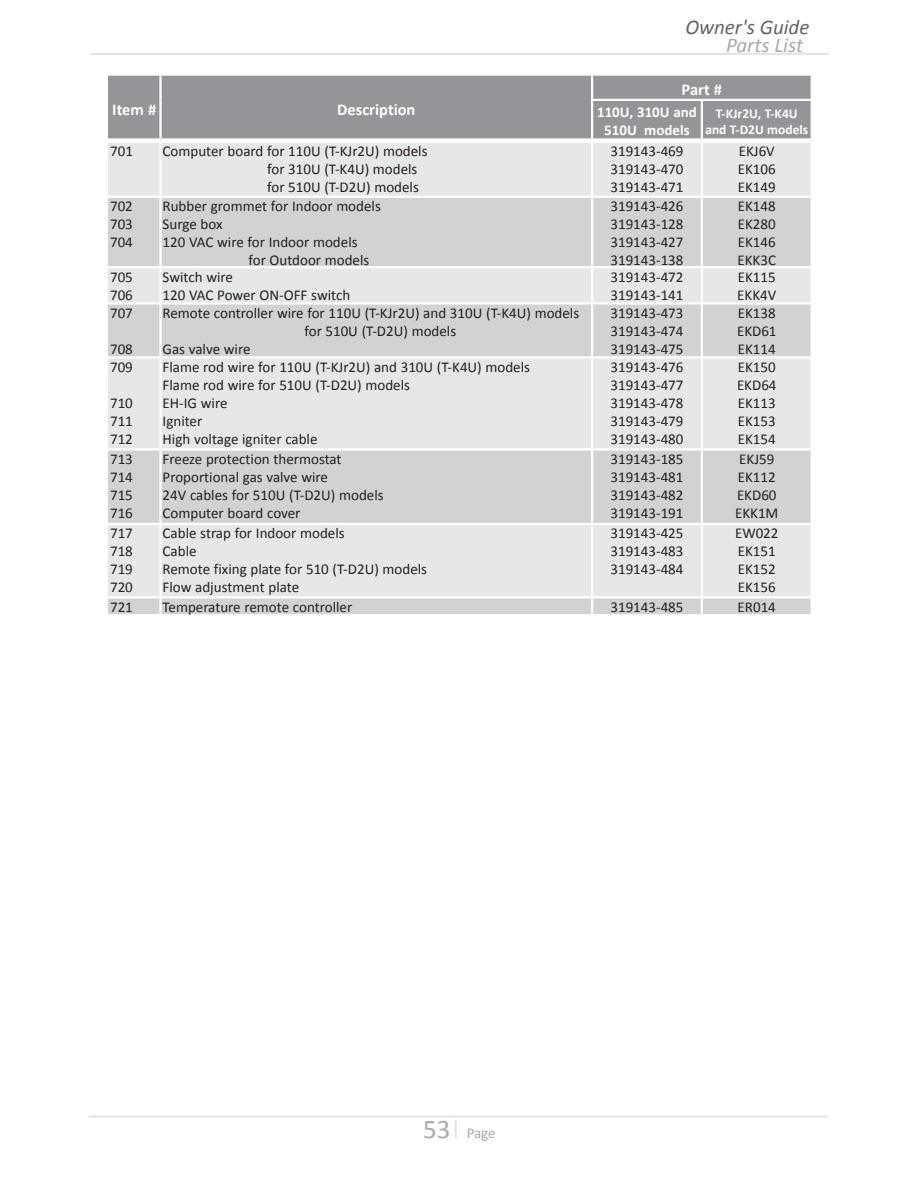
<style>
.page{position:relative;width:918px;height:1188px;background:#fff}
.page>*{position:absolute;margin:0;border:0;box-sizing:border-box;transform-origin:0 0}
.t1{font:italic 21px "Calibri";color:#636366}
.t2{font:italic 21px "Calibri";color:#a8a9ad}
.t3{font:700 16.5px "Calibri";color:#fff}
.t4{font:15px/18px "Calibri";color:#231f20;text-align:justify}
.t5{font:700 15px/18px "Calibri";color:#fff;text-align:center}
.t6{font:15px "Calibri";color:#a8a9ad}
.t7{font:700 13.5px/16.2px "Calibri";color:#fff;text-align:center}
.s1{font-size:27px}
</style>
<div class="page">
<hr style="left:88px;top:1116px;width:740px;height:1px;background:#dcdddf">
<svg style="left:455px;top:1120px;width:2px;height:19px"></svg>
<hr style="left:90px;top:53px;width:739px;height:2px;background:#dcdddf">
<div style="left:108px;top:76px;width:703px;height:62px;background:#939598"></div>
<div style="left:108px;top:143px;width:703px;height:53px;background:#e6e7e9"></div>
<svg style="left:108px;top:198px;width:703px;height:416px;background:#d9d9db"></svg>
<div style="left:108px;top:525px;width:703px;height:71px;background:#e6e7e9"></div>
<hr style="left:159px;top:143px;width:3px;height:53px;background:#fff">
<hr style="left:591px;top:268px;width:2px;height:34px;background:#fff">
<hr style="left:701px;top:268px;width:2px;height:34px;background:#fff">
<hr style="left:591px;top:358px;width:2px;height:90px;background:#fff">
<hr style="left:701px;top:358px;width:2px;height:90px;background:#fff">
<hr style="left:591px;top:198px;width:2px;height:68px;background:#fff">
<hr style="left:701px;top:198px;width:2px;height:68px;background:#fff">
<hr style="left:592px;top:266px;width:110px;height:2px;background:#fff">
<hr style="left:702px;top:266px;width:111px;height:2px;background:#fff">
<hr style="left:592px;top:302px;width:110px;height:3px;background:#fff">
<hr style="left:591px;top:305px;width:2px;height:51px;background:#fff">
<hr style="left:702px;top:302px;width:111px;height:3px;background:#fff">
<hr style="left:701px;top:305px;width:2px;height:51px;background:#fff">
<hr style="left:592px;top:356px;width:110px;height:2px;background:#fff">
<hr style="left:702px;top:356px;width:111px;height:2px;background:#fff">
<hr style="left:592px;top:448px;width:110px;height:3px;background:#fff">
<hr style="left:591px;top:451px;width:2px;height:72px;background:#fff">
<hr style="left:702px;top:448px;width:111px;height:3px;background:#fff">
<hr style="left:701px;top:451px;width:2px;height:72px;background:#fff">
<hr style="left:592px;top:523px;width:110px;height:2px;background:#fff">
<hr style="left:591px;top:525px;width:2px;height:71px;background:#fff">
<hr style="left:702px;top:523px;width:111px;height:2px;background:#fff">
<hr style="left:701px;top:525px;width:2px;height:71px;background:#fff">
<hr style="left:592px;top:596px;width:110px;height:3px;background:#fff">
<svg style="left:591px;top:599px;width:2px;height:15px"></svg>
<hr style="left:702px;top:596px;width:111px;height:3px;background:#fff">
<svg style="left:701px;top:599px;width:2px;height:15px"></svg>
<hr style="left:591px;top:143px;width:2px;height:53px;background:#fff">
<hr style="left:701px;top:143px;width:2px;height:53px;background:#fff">
<hr style="left:159px;top:268px;width:3px;height:34px;background:#fff">
<hr style="left:159px;top:305px;width:3px;height:51px;background:#fff">
<hr style="left:159px;top:358px;width:3px;height:90px;background:#fff">
<hr style="left:159px;top:451px;width:3px;height:72px;background:#fff">
<hr style="left:159px;top:525px;width:3px;height:71px;background:#fff">
<hr style="left:159px;top:599px;width:3px;height:15px;background:#fff">
<hr style="left:108px;top:302px;width:53px;height:3px;background:#fff">
<hr style="left:108px;top:356px;width:53px;height:2px;background:#fff">
<hr style="left:108px;top:448px;width:53px;height:3px;background:#fff">
<hr style="left:108px;top:523px;width:53px;height:2px;background:#fff">
<hr style="left:108px;top:596px;width:53px;height:3px;background:#fff">
<hr style="left:161px;top:302px;width:431px;height:3px;background:#fff">
<hr style="left:161px;top:356px;width:431px;height:2px;background:#fff">
<hr style="left:161px;top:448px;width:431px;height:3px;background:#fff">
<hr style="left:161px;top:523px;width:431px;height:2px;background:#fff">
<hr style="left:161px;top:596px;width:431px;height:3px;background:#fff">
<hr style="left:591px;top:76px;width:2px;height:23px;background:#fff">
<hr style="left:159px;top:76px;width:3px;height:24px;background:#fff">
<hr style="left:159px;top:100px;width:3px;height:38px;background:#fff">
<hr style="left:159px;top:198px;width:3px;height:68px;background:#fff">
<hr style="left:108px;top:266px;width:53px;height:2px;background:#fff">
<hr style="left:161px;top:266px;width:431px;height:2px;background:#fff">
<hr style="left:591px;top:99px;width:111px;height:2px;background:#fff">
<hr style="left:591px;top:101px;width:2px;height:37px;background:#fff">
<hr style="left:702px;top:99px;width:111px;height:2px;background:#fff">
<hr style="left:701px;top:101px;width:2px;height:37px;background:#fff">
<h1 class="t1" style="left:685px;top:13px;width:126px">Owner's Guide</h1>
<p class="t3" style="left:112px;top:99px;width:45px">Item #</p>
<p class="t3" style="left:337px;top:99px;width:80px">Description</p>
<h1 class="t2" style="left:726px;top:31px;width:79px">Parts List</h1>
<p class="t3" style="left:682px;top:78px;width:42px">Part #</p>
<p class="t5" style="left:597px;top:103px;width:101px">110U, 310U and<br>510U models</p>
<p class="t7" style="left:705px;top:105px;width:104px">T-KJr2U, T-K4U and T-D2U models</p>
<p class="t4" style="left:110px;top:142px;width:24px">701</p>
<p class="t4" style="left:267px;top:142px;width:162px;text-align:left;text-indent:-105px">Computer board for 110U (T-KJr2U) models for 310U (T-K4U) models for 510U (T-D2U) models</p>
<p class="t4" style="left:610px;top:142px;width:75px">319143-469<br>319143-470<br>319143-471</p>
<p class="t4" style="left:738px;top:142px;width:39px">EKJ6V EK106<br>EK149</p>
<p class="t4" style="left:110px;top:197px;width:24px">702<br>703<br>704</p>
<p class="t4" style="left:163px;top:197px;width:220px">Rubber grommet for Indoor models</p>
<p class="t4" style="left:610px;top:197px;width:75px">319143-426<br>319143-128<br>319143-427<br>319143-138</p>
<p class="t4" style="left:738px;top:197px;width:40px">EK148<br>EK280<br>EK146<br>EKK3C</p>
<p class="t4" style="left:163px;top:215px;width:61px">Surge box</p>
<p class="t4" style="left:163px;top:233px;width:197px">120 VAC wire for Indoor models</p>
<p class="t4" style="left:249px;top:251px;width:122px">for Outdoor models</p>
<p class="t4" style="left:110px;top:268px;width:24px">705<br>706</p>
<p class="t4" style="left:163px;top:268px;width:189px">Switch wire<br>120 VAC Power ON-OFF switch</p>
<p class="t4" style="left:610px;top:268px;width:75px">319143-472<br>319143-141</p>
<p class="t4" style="left:737px;top:268px;width:41px">EK115<br>EKK4V</p>
<p class="t4" style="left:110px;top:304px;width:24px">707</p>
<p class="t4" style="left:110px;top:340px;width:24px">708</p>
<p class="t4" style="left:163px;top:304px;width:418px">Remote controller wire for 110U (T-KJr2U) and 310U (T-K4U) models</p>
<p class="t4" style="left:305px;top:322px;width:153px">for 510U (T-D2U) models</p>
<p class="t4" style="left:163px;top:340px;width:89px">Gas valve wire</p>
<p class="t4" style="left:610px;top:304px;width:75px">319143-473<br>319143-474<br>319143-475</p>
<p class="t4" style="left:737px;top:304px;width:41px">EK138<br>EKD61<br>EK114</p>
<p class="t4" style="left:110px;top:358px;width:24px">709</p>
<p class="t4" style="left:110px;top:394px;width:24px">710<br>711<br>712</p>
<p class="t4" style="left:163px;top:358px;width:369px;text-align:left">Flame rod wire for 110U (T-KJr2U) and 310U (T-K4U) models<br>Flame rod wire for 510U (T-D2U) models<br>EH-IG wire<br>Igniter<br>High voltage igniter cable</p>
<p class="t4" style="left:610px;top:358px;width:75px">319143-476<br>319143-477<br>319143-478<br>319143-479<br>319143-480</p>
<p class="t4" style="left:737px;top:358px;width:41px">EK150<br>EKD64<br>EK113<br>EK153<br>EK154</p>
<p class="t4" style="left:110px;top:450px;width:24px">713<br>714<br>715<br>716</p>
<p class="t4" style="left:163px;top:450px;width:223px;text-align:left">Freeze protection thermostat<br>Proportional gas valve wire<br>24V cables for 510U (T-D2U) models<br>Computer board cover</p>
<p class="t4" style="left:610px;top:450px;width:75px">319143-185<br>319143-481<br>319143-482<br>319143-191</p>
<p class="t4" style="left:735px;top:450px;width:45px;text-align:left">EKJ59<br>EK112<br>EKD60<br>EKK1M</p>
<p class="t4" style="left:110px;top:524px;width:24px">717<br>718<br>719<br>720</p>
<p class="t4" style="left:163px;top:524px;width:266px;text-align:left">Cable strap for Indoor models<br>Cable<br>Remote fixing plate for 510 (T-D2U) models<br>Flow adjustment plate</p>
<p class="t4" style="left:610px;top:524px;width:75px">319143-425<br>319143-483<br>319143-484</p>
<p class="t4" style="left:735px;top:524px;width:45px;text-align:left">EW022<br>EK151<br>EK152<br>EK156</p>
<p class="t4" style="left:110px;top:598px;width:24px">721</p>
<p class="t4" style="left:163px;top:598px;width:191px">Temperature remote controller</p>
<p class="t4" style="left:610px;top:598px;width:75px">319143-485</p>
<p class="t4" style="left:738px;top:598px;width:40px">ER014</p>
<p class="t6" style="left:423px;top:1123px;width:74px"><span class="s1">53</span> Page</p>
</div>
